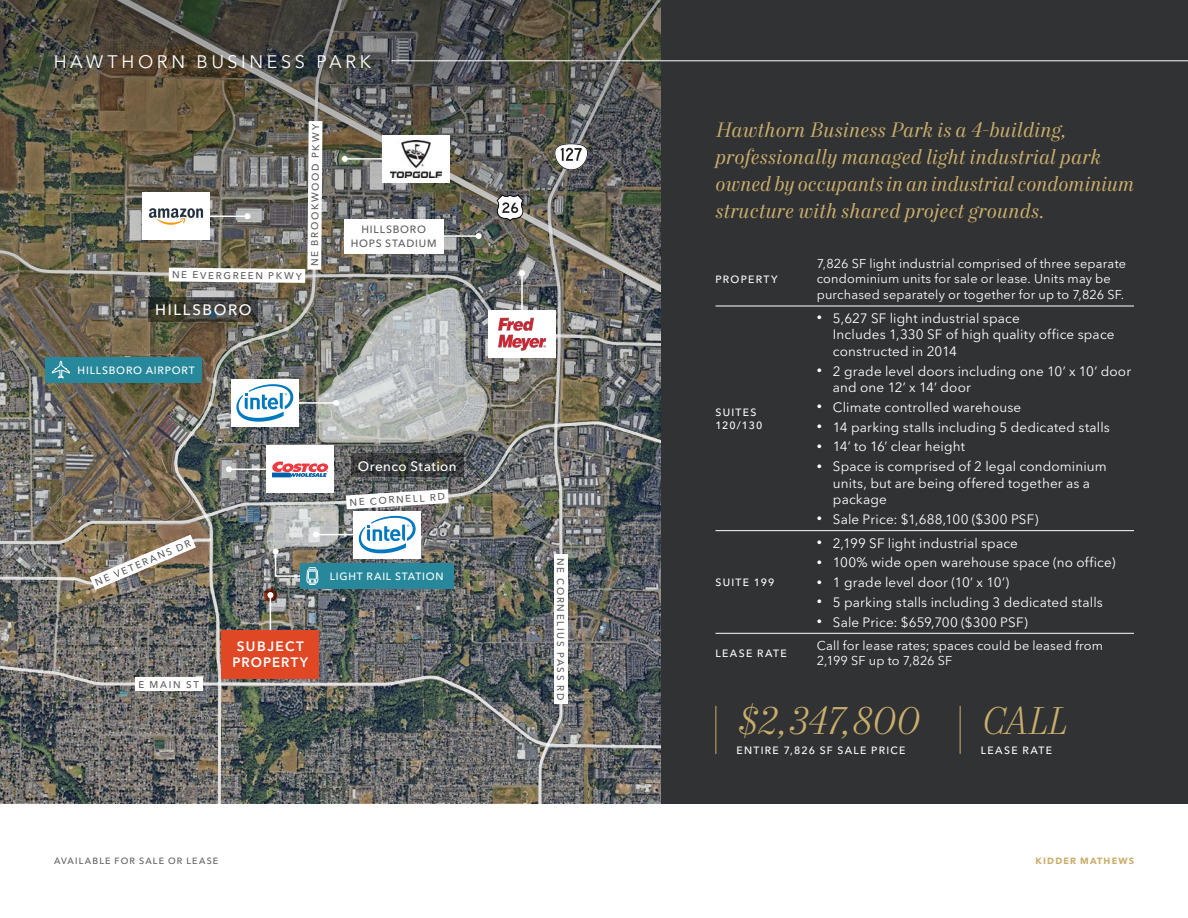
<style>
.page{position:relative;width:1188px;height:918px;background:#fff}
.page>*{position:absolute;margin:0;border:0;box-sizing:border-box;transform-origin:0 0}
.Stat_Italic_-_Gold_2023{font:italic 300 39px "Mort Modern 07";letter-spacing:-.015em;color:#cbae6b}
.Callout_Text_-_Italics_-_Gold_2023{font:italic 21px "Mort Modern 08";letter-spacing:.005em;color:#cbae6b}
.t1{font:18px "Avenir Next LT Pro";letter-spacing:.2em;color:#fff}
.Bigger_City_-_White_2023{font:500 15px "Avenir Next LT Pro";letter-spacing:.11em;color:#fff}
.t2{font:13.5px/16.5px "Avenir Next LT Pro";letter-spacing:.01em;color:#fff}
.Subject_Property_Label_-_White_2023{font:600 13.5px/16.5px "Avenir Next LT Pro";letter-spacing:.095em;color:#fff;text-align:center}
.Smaller_Town_-_White_2023{font:500 13.5px "Avenir Next LT Pro";letter-spacing:.03em;color:#fff}
.Table_Input_-_White_2023{font:12.75px/15.8px "Avenir Next LT Pro";letter-spacing:.01em;color:#fff}
.Table_Column_1_All_Caps_-_White_2023{font:500 10.5px/13.5px "Avenir Next LT Pro";letter-spacing:.125em;color:#fff}
.Other_Callout_Text_-_White_2023{font:500 10.5px "Avenir Next LT Pro";letter-spacing:.075em;color:#fff}
.Stat_Label_-_White_2023{font:500 10.5px "Avenir Next LT Pro";letter-spacing:.125em;color:#fff}
.Other_Callout_Text_-_Ash_2023{font:500 10.5px/13.5px "Avenir Next LT Pro";letter-spacing:.075em;color:#5e5d5d;text-align:center}
.Street_Names_-_Ash_2023{font:500 9.75px "Avenir Next LT Pro";letter-spacing:.175em;color:#5e5d5d}
.t3{font:500 9px "Avenir Next LT Pro";letter-spacing:.13em;color:#5e5d5d}
.t4{font:700 9px "Avenir Next LT Pro";letter-spacing:.13em;color:#cbae6b}
.s1{font-size:10.5px}
</style>
<div class="page">
<img style="left:0;top:0;width:662px;height:803px">
<div style="left:662px;top:0;width:526px;height:803px;background:#313234"></div>
<div style="left:45px;top:357px;width:157px;height:25px;background:#26889a"></div>
<svg style="left:52px;top:360px;width:18px;height:19px"></svg>
<div style="left:142px;top:193px;width:68px;height:47px;background:#fff"></div>
<img style="left:148px;top:208px;width:21px;height:17px">
<hr style="left:716px;top:306px;width:94px;height:1px;background:#fff">
<hr style="left:810px;top:306px;width:324px;height:1px;background:#fff">
<hr style="left:716px;top:530px;width:94px;height:1px;background:#fff">
<hr style="left:810px;top:530px;width:324px;height:1px;background:#fff">
<hr style="left:716px;top:633px;width:94px;height:1px;background:#fff">
<hr style="left:810px;top:633px;width:324px;height:1px;background:#fff">
<hr style="left:716px;top:706px;width:1px;height:48px;background:#cbae6b">
<hr style="left:960px;top:706px;width:1px;height:48px;background:#cbae6b">
<svg style="left:148px;top:297px;width:21px;height:25px"></svg>
<svg style="left:351px;top:454px;width:113px;height:23px;background:#393b3b"></svg>
<hr style="left:316px;top:534px;width:37px;height:1px;background:#fff">
<div style="left:353px;top:511px;width:68px;height:47px;background:#fff"></div>
<svg style="left:359px;top:516px;width:57px;height:37px"></svg>
<hr style="left:229px;top:469px;width:37px;height:1px;background:#fff">
<svg style="left:226px;top:466px;width:6px;height:6px"></svg>
<div style="left:266px;top:446px;width:68px;height:47px;background:#fff"></div>
<svg style="left:272px;top:461px;width:57px;height:16px"></svg>
<hr style="left:521px;top:273px;width:2px;height:38px;background:#fff">
<svg style="left:519px;top:270px;width:6px;height:6px"></svg>
<div style="left:488px;top:311px;width:68px;height:47px;background:#fff"></div>
<img style="left:498px;top:317px;width:48px;height:34px">
<img style="left:0;top:535px;width:213px;height:55px">
<div style="left:135px;top:677px;width:67px;height:14px;background:#fff"></div>
<svg style="left:346px;top:489px;width:103px;height:20px"></svg>
<img style="left:169px;top:121px;width:319px;height:322px">
<div style="left:382px;top:135px;width:68px;height:48px;background:#fff"></div>
<img style="left:390px;top:140px;width:51px;height:38px">
<div style="left:554px;top:554px;width:14px;height:150px;background:#fff"></div>
<svg style="left:497px;top:194px;width:27px;height:27px"></svg>
<svg style="left:554px;top:143px;width:34px;height:27px"></svg>
<div style="left:300px;top:563px;width:154px;height:26px;background:#26889a"></div>
<svg style="left:264px;top:588px;width:13px;height:14px"></svg>
<hr style="left:270px;top:595px;width:1px;height:45px;background:#fff">
<img style="left:266px;top:505px;width:73px;height:105px">
<div style="left:222px;top:630px;width:97px;height:48px;background:#e04825"></div>
<hr style="left:391px;top:61px;width:797px;height:1px;background:#fff">
<h3 class="t1" style="left:54px;top:51px;width:319px">HAWTHORN BUSINESS PARK</h3>
<p class="Street_Names_-_Ash_2023" style="left:172px;top:269px;width:131px;rotate:1deg">NE EVERGREEN PKWY</p>
<p class="Street_Names_-_Ash_2023" style="left:309px;top:266px;width:144px;rotate:-90deg">NE BROOKWOOD PKWY</p>
<p class="Bigger_City_-_White_2023" style="left:155px;top:301px;width:98px">HILLSBORO</p>
<p class="Other_Callout_Text_-_White_2023" style="left:78px;top:364px;width:119px">HILLSBORO AIRPORT</p>
<p class="Other_Callout_Text_-_Ash_2023" style="left:351px;top:223px;width:87px">HILLSBORO<br>HOPS STADIUM</p>
<p class="Street_Names_-_Ash_2023" style="left:93px;top:577px;width:104px;rotate:-23deg">NE VETERANS DR</p>
<p class="Street_Names_-_Ash_2023" style="left:138px;top:678px;width:62px">E MAIN ST</p>
<p class="Smaller_Town_-_White_2023" style="left:358px;top:458px;width:101px">Orenco Station</p>
<p class="Street_Names_-_Ash_2023" style="left:349px;top:496px;width:97px;rotate:-3deg">NE CORNELL RD</p>
<p class="Other_Callout_Text_-_White_2023" style="left:330px;top:570px;width:115px">LIGHT RAIL STATION</p>
<p class="Subject_Property_Label_-_White_2023" style="left:233px;top:638px;width:77px">SUBJECT<br>PROPERTY</p>
<p class="Street_Names_-_Ash_2023" style="left:567px;top:558px;width:144px;rotate:90deg">NE CORNELIUS PASS RD</p>
<p class="Callout_Text_-_Italics_-_Gold_2023" style="left:716px;top:117px;width:353px">Hawthorn Business Park is a 4-building,</p>
<p class="Callout_Text_-_Italics_-_Gold_2023" style="left:716px;top:144px;width:387px">professionally managed light industrial park</p>
<p class="Callout_Text_-_Italics_-_Gold_2023" style="left:716px;top:171px;width:420px">owned by occupants in an industrial condominium</p>
<p class="Callout_Text_-_Italics_-_Gold_2023" style="left:716px;top:198px;width:331px">structure with shared project grounds.</p>
<p class="Table_Column_1_All_Caps_-_White_2023" style="left:716px;top:272px;width:64px">PROPERTY</p>
<p class="Table_Column_1_All_Caps_-_White_2023" style="left:716px;top:405px;width:48px">SUITES<br>120/130</p>
<p class="Table_Column_1_All_Caps_-_White_2023" style="left:716px;top:575px;width:60px">SUITE 199</p>
<p class="Table_Input_-_White_2023" style="left:817px;top:255px;width:311px">7,826 SF light industrial comprised of three separate condominium units for sale or lease. Units may be purchased separately or together for up to 7,826 SF.</p>
<p class="t2" style="left:833px;top:310px;width:283px;text-indent:-16px"><span class="s1">•</span> 5,627 SF light industrial space<br>Includes 1,330 SF of high quality office space constructed in 2014</p>
<p class="t2" style="left:833px;top:363px;width:300px;text-indent:-16px"><span class="s1">•</span> 2 grade level doors including one 10’ x 10’ door and one 12’ x 14’ door</p>
<p class="t2" style="left:817px;top:399px;width:206px"><span class="s1">•</span> Climate controlled warehouse</p>
<p class="t2" style="left:817px;top:419px;width:295px"><span class="s1">•</span> 14 parking stalls including 5 dedicated stalls</p>
<p class="t2" style="left:817px;top:438px;width:150px"><span class="s1">•</span> 14’ to 16’ clear height</p>
<p class="t2" style="left:833px;top:458px;width:275px;text-indent:-16px"><span class="s1">•</span> Space is comprised of 2 legal condominium units, but are being offered together as a package</p>
<p class="t2" style="left:817px;top:511px;width:223px"><span class="s1">•</span> Sale Price: $1,688,100 ($300 PSF)</p>
<p class="t2" style="left:817px;top:535px;width:203px"><span class="s1">•</span> 2,199 SF light industrial space</p>
<p class="t2" style="left:817px;top:554px;width:300px"><span class="s1">•</span> 100% wide open warehouse space (no office)</p>
<p class="t2" style="left:817px;top:574px;width:194px"><span class="s1">•</span> 1 grade level door (10’ x 10’)</p>
<p class="t2" style="left:817px;top:594px;width:288px"><span class="s1">•</span> 5 parking stalls including 3 dedicated stalls</p>
<p class="t2" style="left:817px;top:614px;width:213px"><span class="s1">•</span> Sale Price: $659,700 ($300 PSF)</p>
<p class="Table_Column_1_All_Caps_-_White_2023" style="left:716px;top:646px;width:73px">LEASE RATE</p>
<p class="Table_Input_-_White_2023" style="left:817px;top:637px;width:288px">Call for lease rates; spaces could be leased from<br>2,199 SF up to 7,826 SF</p>
<p class="Stat_Italic_-_Gold_2023" style="left:736px;top:697px;width:184px">$2,347,800</p>
<p class="Stat_Label_-_White_2023" style="left:736px;top:744px;width:171px">ENTIRE 7,826 SF SALE PRICE</p>
<p class="Stat_Italic_-_Gold_2023" style="left:981px;top:697px;width:88px">CALL</p>
<p class="Stat_Label_-_White_2023" style="left:981px;top:744px;width:73px">LEASE RATE</p>
<p class="t3" style="left:54px;top:855px;width:166px">AVAILABLE FOR SALE OR LEASE</p>
<p class="t4" style="left:1036px;top:855px;width:100px">KIDDER MATHEWS</p>
</div>
